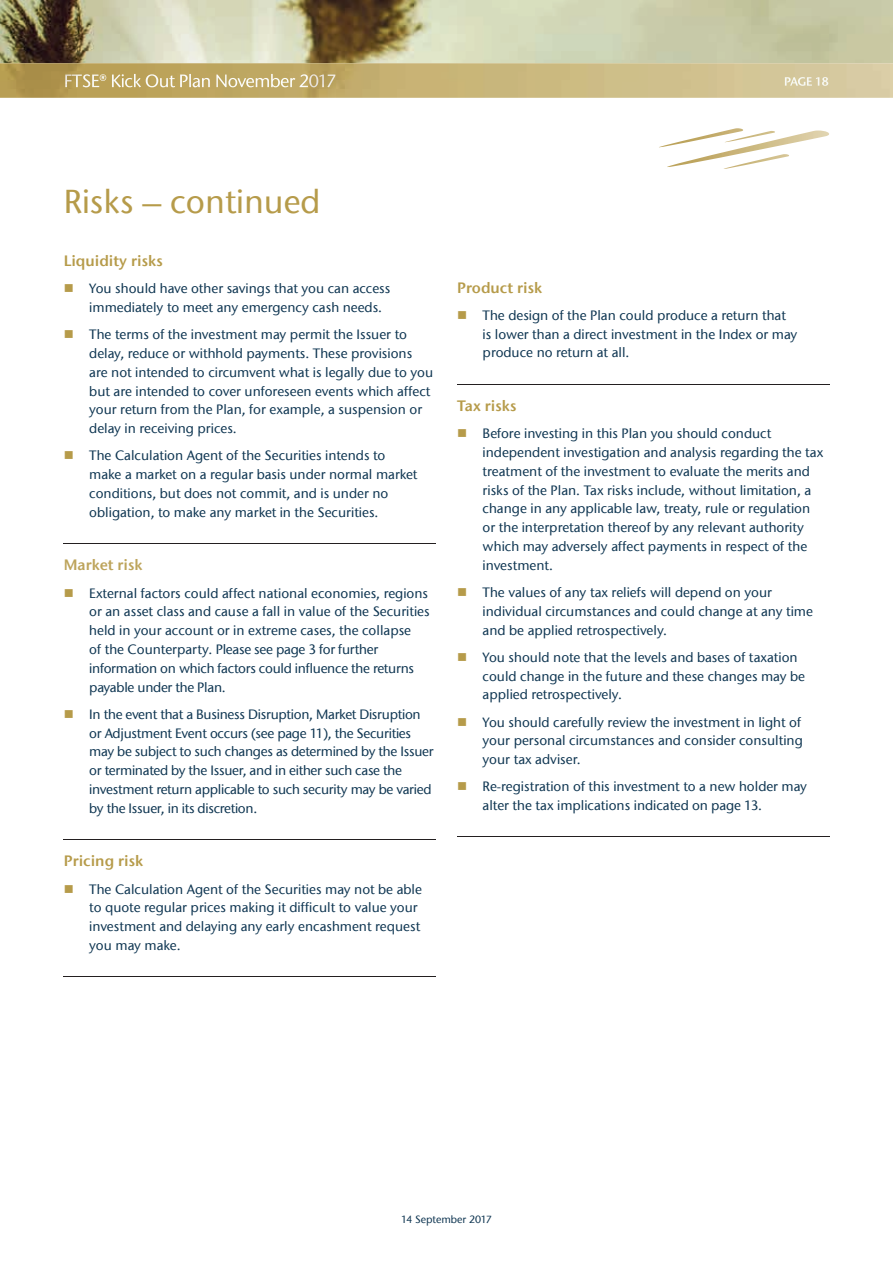
<style>
.page{position:relative;width:893px;height:1263px;background:#fff}
.page>*{position:absolute;margin:0;border:0;box-sizing:border-box;transform-origin:0 0}
.t1{font:500 33px "ITC Stone Sans Com";color:#b69b4a}
.t2{font:15px "ITC Stone Sans Com Semi";color:#b69b4a}
.t3{font:15px "ITC Stone Sans Com Semi";color:#bda45b}
.t4{font:500 13.5px/18.8px "ITC Stone Sans Com";color:#0f3652}
.t5{font:500 13.5px/18.8px "ITC Stone Sans Com";letter-spacing:-.02em;color:#0f3652}
.t6{font:500 10.5px "ITC Stone Sans Com";color:#0f3652}
.s1{color:#b69b4a}
</style>
<div class="page">
<img style="left:0;top:0;width:893px;height:63px">
<svg style="left:659px;top:128px;width:170px;height:41px"></svg>
<img style="left:0;top:63px;width:893px;height:35px">
<img style="left:65px;top:74px;width:271px;height:13px">
<img style="left:785px;top:77px;width:27px;height:9px">
<svg style="left:816px;top:77px;width:12px;height:9px"></svg>
<hr style="left:64px;top:543px;width:372px;height:1px;background:#231f20">
<hr style="left:64px;top:839px;width:372px;height:1px;background:#231f20">
<hr style="left:64px;top:976px;width:372px;height:1px;background:#231f20">
<hr style="left:457px;top:384px;width:372px;height:1px;background:#231f20">
<hr style="left:457px;top:836px;width:372px;height:1px;background:#231f20">
<h1 class="t1" style="left:64px;top:181px;width:258px">Risks – continued</h1>
<p class="t2" style="left:64px;top:252px;width:101px">Liquidity risks</p>
<p class="t4" style="left:89px;top:279px;width:303px;text-indent:-26px"><span class="s1">■</span> You should have other savings that you can access immediately to meet any emergency cash needs.</p>
<p class="t4" style="left:89px;top:325px;width:345px;text-indent:-26px"><span class="s1">■</span> The terms of the investment may permit the Issuer to delay, reduce or withhold payments. These provisions are not intended to circumvent what is legally due to you but are intended to cover unforeseen events which affect your return from the Plan, for example, a suspension or delay in receiving prices.</p>
<p class="t4" style="left:89px;top:446px;width:330px;text-indent:-26px"><span class="s1">■</span> The Calculation Agent of the Securities intends to make a market on a regular basis under normal market conditions, but does not commit, and is under no obligation, to make any market in the Securities.</p>
<p class="t3" style="left:64px;top:556px;width:80px">Market risk</p>
<p class="t4" style="left:89px;top:584px;width:342px;text-indent:-26px"><span class="s1">■</span> External factors could affect national economies, regions or an asset class and cause a fall in value of the Securities held in your account or in extreme cases, the collapse<br>of the Counterparty. Please see page 3 for further information on which factors could influence the returns payable under the Plan.</p>
<p class="t5" style="left:89px;top:705px;width:346px;text-indent:-26px"><span class="s1">■</span> In the event that a Business Disruption, Market Disruption or Adjustment Event occurs (see page 11), the Securities may be subject to such changes as determined by the Issuer or terminated by the Issuer, and in either such case the investment return applicable to such security may be varied by the Issuer, in its discretion.</p>
<p class="t2" style="left:64px;top:852px;width:81px">Pricing risk</p>
<p class="t4" style="left:89px;top:879px;width:334px;text-indent:-26px"><span class="s1">■</span> The Calculation Agent of the Securities may not be able to quote regular prices making it difficult to value your investment and delaying any early encashment request you may make.</p>
<p class="t2" style="left:457px;top:278px;width:87px">Product risk</p>
<p class="t4" style="left:483px;top:306px;width:316px;text-indent:-26px"><span class="s1">■</span> The design of the Plan could produce a return that is lower than a direct investment in the Index or may produce no return at all.</p>
<p class="t2" style="left:457px;top:397px;width:61px">Tax risks</p>
<p class="t4" style="left:483px;top:424px;width:342px;text-indent:-26px"><span class="s1">■</span> Before investing in this Plan you should conduct independent investigation and analysis regarding the tax treatment of the investment to evaluate the merits and risks of the Plan. Tax risks include, without limitation, a change in any applicable law, treaty, rule or regulation or the interpretation thereof by any relevant authority which may adversely affect payments in respect of the investment.</p>
<p class="t4" style="left:483px;top:583px;width:332px;text-indent:-26px"><span class="s1">■</span> The values of any tax reliefs will depend on your individual circumstances and could change at any time and be applied retrospectively.</p>
<p class="t4" style="left:483px;top:648px;width:324px;text-indent:-26px"><span class="s1">■</span> You should note that the levels and bases of taxation could change in the future and these changes may be applied retrospectively.</p>
<p class="t4" style="left:483px;top:712px;width:322px;text-indent:-26px"><span class="s1">■</span> You should carefully review the investment in light of your personal circumstances and consider consulting your tax adviser.</p>
<p class="t4" style="left:483px;top:777px;width:326px;text-indent:-26px"><span class="s1">■</span> Re-registration of this investment to a new holder may alter the tax implications indicated on page 13.</p>
<p class="t6" style="left:401px;top:1213px;width:92px">14 September 2017</p>
</div>
